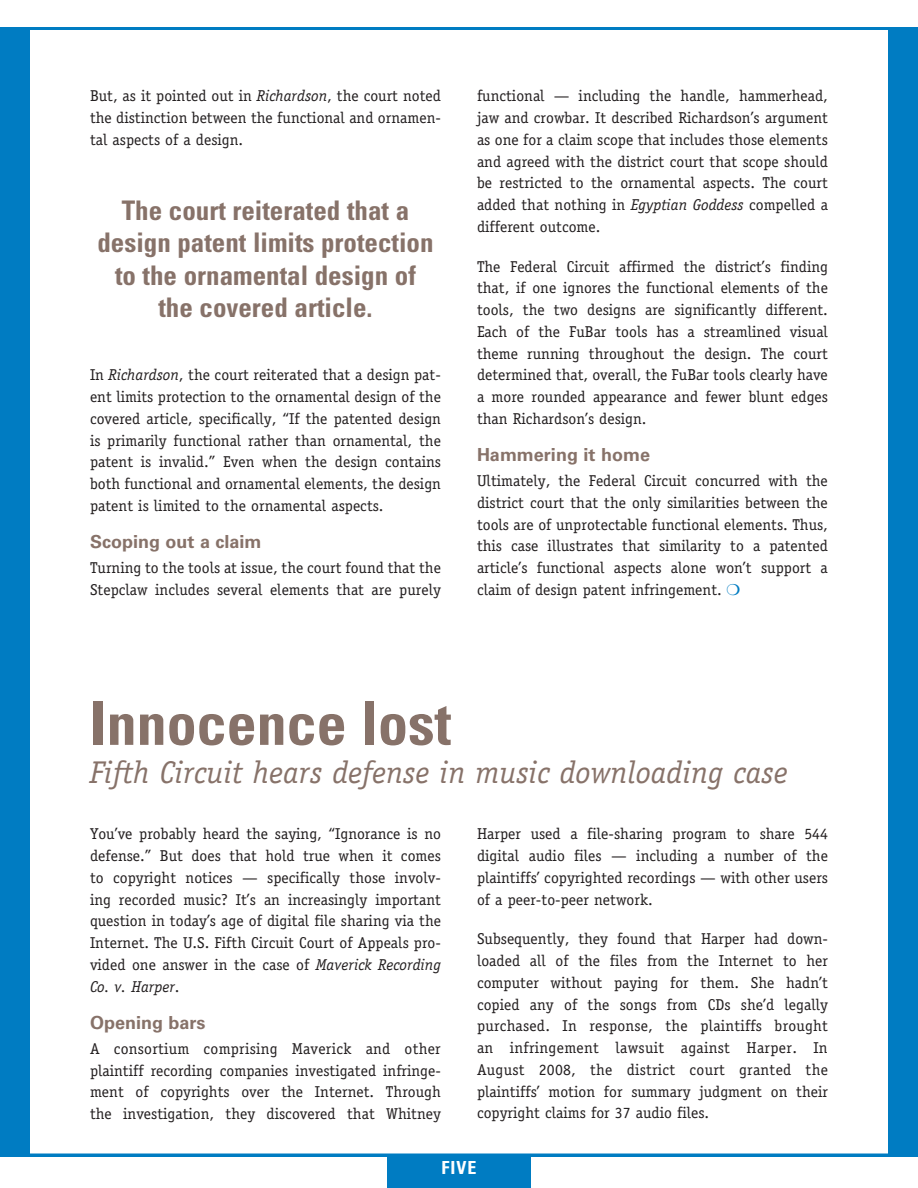
<style>
.page{position:relative;width:918px;height:1188px;background:#fff}
.page>*{position:absolute;margin:0;border:0;box-sizing:border-box;transform-origin:0 0}
.Headline{font:700 condensed 60px "Univers LT Std";color:#877269}
.Deck{font:italic 31.5px "Officina Serif Std";color:#877269}
.Outquote{font:700 condensed 27px/32.4px "Univers LT Std";color:#877269;text-align:center}
.Subhead{font:700 18px "Univers LT Std";color:#877269}
.t1{font:700 condensed 18px "Univers LT Std";color:#fff}
.Body{font:15.75px/21.8px "Officina Serif Std";color:#231f20;text-align:justify}
.s1{font-style:italic}
</style>
<div class="page">
<div style="left:0;top:27px;width:918px;height:1129px;background:#007cc2"></div>
<div style="left:27px;top:27px;width:864px;height:1129px;background:#fff;border:3px solid #007cc2"></div>
<div style="left:387px;top:1156px;width:144px;height:32px;background:#007cc2"></div>
<p class="Body" style="left:90px;top:85px;width:353px">But, as it pointed out in <span class="s1">Richardson</span>, the court noted the distinction between the functional and ornamen&shy;tal aspects of a design.</p>
<p class="Outquote" style="left:97px;top:194px;width:338px">The court reiterated that a design patent limits protection to the ornamental design of the covered article.</p>
<p class="Body" style="left:90px;top:364px;width:353px">In <span class="s1">Richardson</span>, the court reiterated that a design pat&shy;ent limits protection to the ornamental design of the covered article, specifically, “If the patented design is primarily functional rather than ornamental, the patent is invalid.” Even when the design contains both functional and ornamental elements, the design patent is limited to the ornamental aspects.</p>
<p class="Subhead" style="left:90px;top:531px;width:173px">Scoping out a claim</p>
<p class="Body" style="left:90px;top:557px;width:353px">Turning to the tools at issue, the court found that the<br>Stepclaw includes several elements that are purely</p>
<p class="Body" style="left:477px;top:85px;width:353px">functional — including the handle, hammerhead, jaw and crowbar. It described Richardson’s argument as one for a claim scope that includes those elements and agreed with the district court that scope should be restricted to the ornamental aspects. The court added that nothing in <span class="s1">Egyptian Goddess</span> compelled a different outcome.</p>
<p class="Body" style="left:477px;top:255px;width:353px">The Federal Circuit affirmed the district’s finding that, if one ignores the functional elements of the tools, the two designs are significantly different.<br>Each of the FuBar tools has a streamlined visual theme running throughout the design. The court determined that, overall, the FuBar tools clearly have a more rounded appearance and fewer blunt edges than Richardson’s design.</p>
<p class="Subhead" style="left:477px;top:444px;width:175px">Hammering it home</p>
<p class="Body" style="left:477px;top:470px;width:353px">Ultimately, the Federal Circuit concurred with the district court that the only similarities between the tools are of unprotectable functional elements. Thus, this case illustrates that similarity to a patented article’s functional aspects alone won’t support a claim of design patent infringement.</p>
<p class="Headline" style="left:90px;top:687px;width:363px">Innocence lost</p>
<p class="Deck" style="left:90px;top:754px;width:699px">Fifth Circuit hears defense in music downloading case</p>
<p class="Body" style="left:90px;top:823px;width:353px">You’ve probably heard the saying, “Ignorance is no defense.” But does that hold true when it comes to copyright notices — specifically those involv&shy;ing recorded music? It’s an increasingly important question in today’s age of digital file sharing via the Internet. The U.S. Fifth Circuit Court of Appeals pro&shy;vided one answer in the case of <span class="s1">Maverick Recording Co. v. Harper</span>.</p>
<p class="Subhead" style="left:90px;top:1012px;width:117px">Opening bars</p>
<p class="Body" style="left:90px;top:1038px;width:353px">A consortium comprising Maverick and other plaintiff recording companies investigated infringe&shy;ment of copyrights over the Internet. Through the investigation, they discovered that Whitney</p>
<p class="Body" style="left:477px;top:823px;width:353px">Harper used a file-sharing program to share 544 digital audio files — including a number of the plaintiffs’ copyrighted recordings — with other users of a peer-to-peer network.</p>
<p class="Body" style="left:477px;top:928px;width:353px">Subsequently, they found that Harper had down&shy;loaded all of the files from the Internet to her computer without paying for them. She hadn’t copied any of the songs from CDs she’d legally purchased. In response, the plaintiffs brought an infringement lawsuit against Harper. In August 2008, the district court granted the plaintiffs’ motion for summary judgment on their copyright claims for 37 audio files.</p>
<p class="t1" style="left:442px;top:1157px;width:36px">FIVE</p>
</div>
